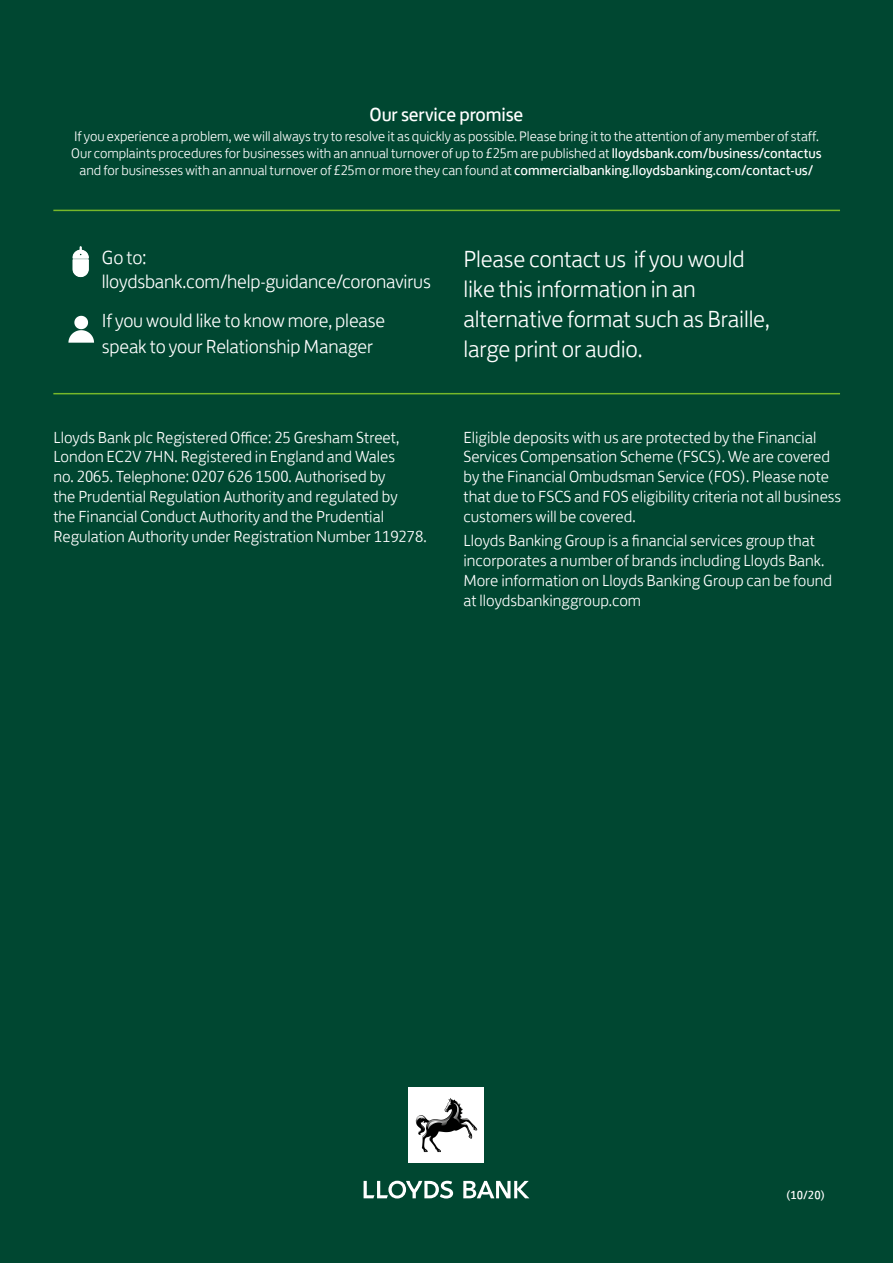
<style>
.page{position:relative;width:893px;height:1263px;background:#004731}
.page>*{position:absolute;margin:0;border:0;box-sizing:border-box;transform-origin:0 0}
.t1{font:300 24px/30px "Lloyds Bank Jack";letter-spacing:-.01em;color:#fff}
.t2{font:300 19.5px/25.5px "Lloyds Bank Jack";letter-spacing:-.01em;color:#fff}
.t3{font:19.5px "Lloyds Bank Jack";letter-spacing:-.01em;color:#fff}
.t4{font:300 16.5px/20px "Lloyds Bank Jack";color:#fff}
.t5{font:300 14.25px/17px "Lloyds Bank Jack";letter-spacing:-.005em;color:#fff;text-align:center}
.t6{font:12px "Lloyds Bank Jack";color:#fff}
.s1{font-weight:400}
</style>
<div class="page">
<hr style="left:53px;top:210px;width:787px;height:1px;background:#77b82a">
<hr style="left:53px;top:393px;width:787px;height:1px;background:#77b82a">
<svg style="left:68px;top:316px;width:26px;height:27px"></svg>
<svg style="left:73px;top:246px;width:16px;height:31px"></svg>
<div style="left:409px;top:1087px;width:75px;height:76px;background:#fff"></div>
<svg style="left:364px;top:1181px;width:89px;height:17px"></svg>
<svg style="left:463px;top:1181px;width:66px;height:17px"></svg>
<img style="left:416px;top:1098px;width:36px;height:54px">
<svg style="left:470px;top:1128px;width:7px;height:10px"></svg>
<svg style="left:417px;top:1102px;width:43px;height:27px"></svg>
<p class="t3" style="left:370px;top:99px;width:155px">Our service promise</p>
<p class="t5" style="left:71px;top:126px;width:752px">If you experience a problem, we will always try to resolve it as quickly as possible. Please bring it to the attention of any member of staff.<br>Our complaints procedures for businesses with an annual turnover of up to £25m are published at <span class="s1">lloydsbank.com/business/contactus </span>and for businesses with an annual turnover of £25m or more they can found at <span class="s1">commercialbanking.lloydsbanking.com/contact-us/</span></p>
<p class="t2" style="left:102px;top:243px;width:330px;line-height:24px">Go to: lloydsbank.com/help-guidance/coronavirus</p>
<p class="t2" style="left:102px;top:306px;width:285px">If you would like to know more, please speak to your Relationship Manager</p>
<h1 class="t1" style="left:463px;top:242px;width:308px">Please contact us if you would like this information in an alternative format such as Braille, large print or audio.</h1>
<p class="t4" style="left:53px;top:425px;width:375px">Lloyds Bank plc Registered Office: 25 Gresham Street, London EC2V 7HN. Registered in England and Wales<br>no. 2065. Telephone: 0207 626 1500. Authorised by<br>the Prudential Regulation Authority and regulated by<br>the Financial Conduct Authority and the Prudential Regulation Authority under Registration Number 119278.</p>
<p class="t4" style="left:463px;top:425px;width:379px">Eligible deposits with us are protected by the Financial Services Compensation Scheme (FSCS). We are covered by the Financial Ombudsman Service (FOS). Please note that due to FSCS and FOS eligibility criteria not all business customers will be covered.</p>
<p class="t4" style="left:463px;top:529px;width:370px">Lloyds Banking Group is a financial services group that incorporates a number of brands including Lloyds Bank.<br>More information on Lloyds Banking Group can be found at lloydsbankinggroup.com</p>
<p class="t6" style="left:786px;top:1185px;width:40px">(10/20)</p>
</div>
